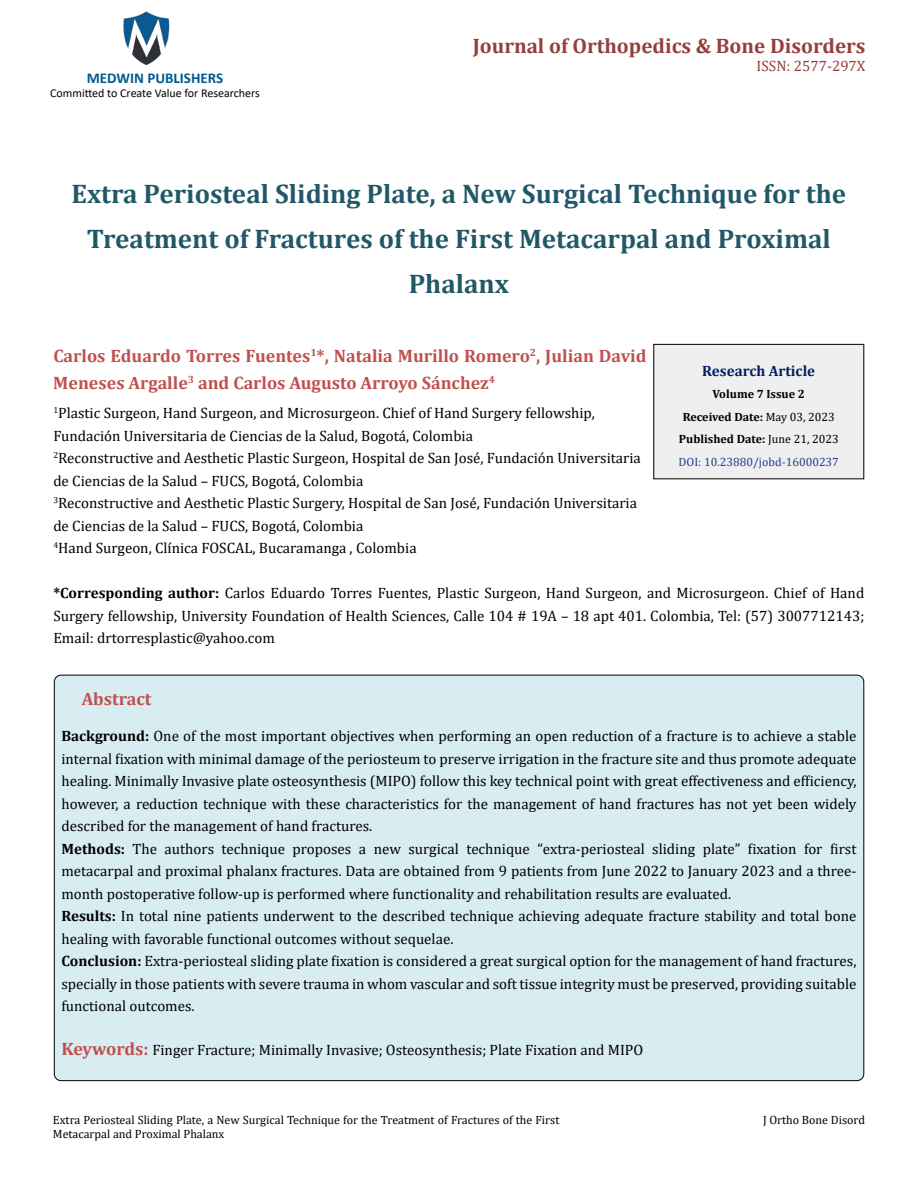
<style>
.page{position:relative;width:918px;height:1188px;background:#fff}
.page>*{position:absolute;margin:0;border:0;box-sizing:border-box;transform-origin:0 0}
.t1{font:700 27px/45px "Cambria";color:#215868;text-align:center}
.t2{font:700 21px "Cambria";color:#953f3c}
.t3{font:700 18px/27px "Cambria";color:#c0504d}
.t4{font:15px/22.5px "Cambria";color:#000}
.t5{font:700 15px "Calibri";color:#005991}
.t6{font:700 15px "Cambria";color:#002060}
.t7{font:15px "Cambria";color:#953f3c}
.t8{font:12px/14.4px "Cambria";color:#000}
.t9{font:700 12px/22.5px "Cambria";color:#000;text-align:center}
.t10{font:12px "Calibri";color:#000}
.s1{font-weight:700}
.s2{font-weight:400}
.s3{font-weight:400;color:#25408f}
.s4{font-weight:700;font-size:18px;color:#c0504d}
</style>
<div class="page">
<img style="left:123px;top:11px;width:47px;height:55px">
<div style="left:654px;top:344px;width:210px;height:135px;background:#efefef"></div>
<div style="left:653px;top:344px;width:211px;height:135px;border:1px solid #000"></div>
<div style="left:54px;top:675px;width:810px;height:406px;background:#d8edf2;border-radius:7px"></div>
<p class="t5" style="left:87px;top:67px;width:138px">MEDWIN PUBLISHERS</p>
<p class="t10" style="left:50px;top:85px;width:211px">Committed to Create Value for Researchers</p>
<h2 class="t2" style="left:473px;top:31px;width:394px">Journal of Orthopedics &amp; Bone Disorders</h2>
<p class="t7" style="left:757px;top:57px;width:110px">ISSN: 2577-297X</p>
<h1 class="t1" style="left:72px;top:170px;width:776px">Extra Periosteal Sliding Plate, a New Surgical Technique for the<br>Treatment of Fractures of the First Metacarpal and Proximal<br>Phalanx</h1>
<p class="t3" style="left:53px;top:342px;width:595px">Carlos Eduardo Torres Fuentes<sup>1</sup>*, Natalia Murillo Romero<sup>2</sup>, Julian David<br>Meneses Argalle<sup>3</sup> and Carlos Augusto Arroyo Sánchez<sup>4</sup></p>
<p class="t4" style="left:53px;top:402px;width:589px"><sup>1</sup>Plastic Surgeon, Hand Surgeon, and Microsurgeon. Chief of Hand Surgery fellowship, Fundación Universitaria de Ciencias de la Salud, Bogotá, Colombia<br><sup>2</sup>Reconstructive and Aesthetic Plastic Surgeon, Hospital de San José, Fundación Universitaria de Ciencias de la Salud – FUCS, Bogotá, Colombia<br><sup>3</sup>Reconstructive and Aesthetic Plastic Surgery, Hospital de San José, Fundación Universitaria de Ciencias de la Salud – FUCS, Bogotá, Colombia<br><sup>4</sup>Hand Surgeon, Clínica FOSCAL, Bucaramanga , Colombia</p>
<p class="t4" style="left:53px;top:582px;width:813px;text-align:justify"><span class="s1">*Corresponding author:</span> Carlos Eduardo Torres Fuentes, Plastic Surgeon, Hand Surgeon, and Microsurgeon. Chief of Hand Surgery fellowship, University Foundation of Health Sciences, Calle 104 # 19A – 18 apt 401. Colombia, Tel: (57) 3007712143; Email: drtorresplastic@yahoo.com</p>
<p class="t6" style="left:702px;top:360px;width:114px">Research Article</p>
<p class="t9" style="left:679px;top:383px;width:162px">Volume 7 Issue 2<br>Received Date: <span class="s2">May 03, 2023<br></span>Published Date: <span class="s2">June 21, 2023<br></span><span class="s3">DOI: 10.23880/jobd-16000237</span></p>
<p class="t3" style="left:82px;top:685px;width:71px">Abstract</p>
<p class="t4" style="left:61px;top:725px;width:797px"><span class="s1">Background:</span> One of the most important objectives when performing an open reduction of a fracture is to achieve a stable internal fixation with minimal damage of the periosteum to preserve irrigation in the fracture site and thus promote adequate healing. Minimally Invasive plate osteosynthesis (MIPO) follow this key technical point with great effectiveness and efficiency, however, a reduction technique with these characteristics for the management of hand fractures has not yet been widely described for the management of hand fractures.<br><span class="s1">Methods:</span> The authors technique proposes a new surgical technique “extra-periosteal sliding plate” fixation for first metacarpal and proximal phalanx fractures. Data are obtained from 9 patients from June 2022 to January 2023 and a three&shy;month postoperative follow-up is performed where functionality and rehabilitation results are evaluated.<br><span class="s1">Results:</span> In total nine patients underwent to the described technique achieving adequate fracture stability and total bone healing with favorable functional outcomes without sequelae.<br><span class="s1">Conclusion:</span> Extra-periosteal sliding plate fixation is considered a great surgical option for the management of hand fractures, specially in those patients with severe trauma in whom vascular and soft tissue integrity must be preserved, providing suitable functional outcomes.</p>
<p class="t4" style="left:61px;top:1039px;width:583px"><span class="s4">Keywords:</span> Finger Fracture; Minimally Invasive; Osteosynthesis; Plate Fixation and MIPO</p>
<p class="t8" style="left:53px;top:1113px;width:508px">Extra Periosteal Sliding Plate, a New Surgical Technique for the Treatment of Fractures of the First<br>Metacarpal and Proximal Phalanx</p>
<p class="t8" style="left:763px;top:1113px;width:103px">J Ortho Bone Disord</p>
</div>
